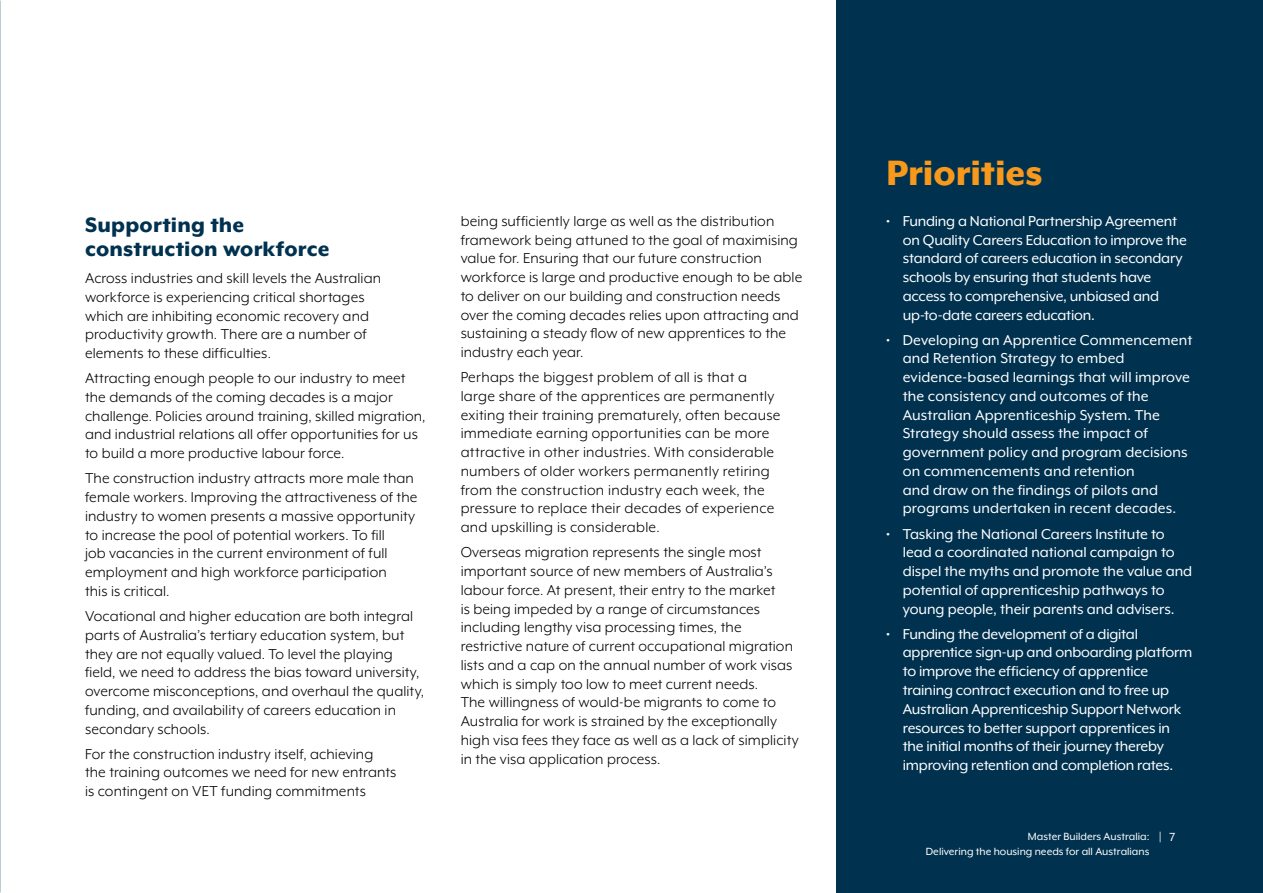
<style>
.page{position:relative;width:1263px;height:893px;background:#fff}
.page>*{position:absolute;margin:0;border:0;box-sizing:border-box;transform-origin:0 0}
.Title_yellow{font:800 40.5px "Mr Eaves XL Mod OT";color:#f8991c}
.Body_-_title{font:800 24px/24px "Mr Eaves XL Mod OT";letter-spacing:.01em;color:#003250}
.Body{font:16.5px/18.8px "Mr Eaves XL Mod OT";letter-spacing:.01em;color:#000}
.t1{font:16.5px/18.8px "Mr Eaves XL Mod OT";letter-spacing:-.01em;color:#fff}
.Header{font:13.5px "Mr Eaves XL Mod OT";color:#fff}
.Header_-_title{font:12px "Mr Eaves XL Mod OT";color:#fff}
</style>
<div class="page">
<div style="left:836px;top:0;width:427px;height:893px;background:#003250"></div>
<p class="Body_-_title" style="left:85px;top:213px;width:246px">Supporting the construction workforce</p>
<p class="Body" style="left:85px;top:269px;width:298px">Across industries and skill levels the Australian workforce is experiencing critical shortages which are inhibiting economic recovery and productivity growth. There are a number of elements to these difficulties.</p>
<p class="Body" style="left:85px;top:369px;width:342px">Attracting enough people to our industry to meet the demands of the coming decades is a major challenge. Policies around training, skilled migration, and industrial relations all offer opportunities for us to build a more productive labour force.</p>
<p class="Body" style="left:85px;top:469px;width:334px">The construction industry attracts more male than female workers. Improving the attractiveness of the industry to women presents a massive opportunity to increase the pool of potential workers. To fill<br>job vacancies in the current environment of full employment and high workforce participation<br>this is critical.</p>
<p class="Body" style="left:85px;top:607px;width:341px">Vocational and higher education are both integral parts of Australia’s tertiary education system, but they are not equally valued. To level the playing field, we need to address the bias toward university, overcome misconceptions, and overhaul the quality, funding, and availability of careers education in secondary schools.</p>
<p class="Body" style="left:85px;top:744px;width:313px">For the construction industry itself, achieving the training outcomes we need for new entrants is contingent on VET funding commitments</p>
<p class="Body" style="left:461px;top:211px;width:343px">being sufficiently large as well as the distribution framework being attuned to the goal of maximising value for. Ensuring that our future construction workforce is large and productive enough to be able to deliver on our building and construction needs over the coming decades relies upon attracting and sustaining a steady flow of new apprentices to the industry each year.</p>
<p class="Body" style="left:461px;top:368px;width:321px">Perhaps the biggest problem of all is that a large share of the apprentices are permanently exiting their training prematurely, often because immediate earning opportunities can be more attractive in other industries. With considerable numbers of older workers permanently retiring from the construction industry each week, the pressure to replace their decades of experience and upskilling is considerable.</p>
<p class="Body" style="left:461px;top:543px;width:340px">Overseas migration represents the single most important source of new members of Australia’s labour force. At present, their entry to the market<br>is being impeded by a range of circumstances including lengthy visa processing times, the restrictive nature of current occupational migration lists and a cap on the annual number of work visas which is simply too low to meet current needs.<br>The willingness of would-be migrants to come to Australia for work is strained by the exceptionally high visa fees they face as well as a lack of simplicity in the visa application process.</p>
<p class="Title_yellow" style="left:886px;top:153px;width:158px">Priorities</p>
<p class="t1" style="left:903px;top:211px;width:286px;text-indent:-16px">• Funding a National Partnership Agreement on Quality Careers Education to improve the standard of careers education in secondary schools by ensuring that students have access to comprehensive, unbiased and up-to-date careers education.</p>
<p class="t1" style="left:903px;top:330px;width:291px;text-indent:-16px">• Developing an Apprentice Commencement and Retention Strategy to embed evidence-based learnings that will improve the consistency and outcomes of the Australian Apprenticeship System. The Strategy should assess the impact of government policy and program decisions on commencements and retention<br>and draw on the findings of pilots and programs undertaken in recent decades.</p>
<p class="t1" style="left:903px;top:524px;width:291px;text-indent:-16px">• Tasking the National Careers Institute to lead a coordinated national campaign to dispel the myths and promote the value and potential of apprenticeship pathways to young people, their parents and advisers.</p>
<p class="t1" style="left:903px;top:624px;width:291px;text-indent:-16px">• Funding the development of a digital apprentice sign-up and onboarding platform to improve the efficiency of apprentice training contract execution and to free up Australian Apprenticeship Support Network resources to better support apprentices in the initial months of their journey thereby improving retention and completion rates.</p>
<p class="Header_-_title" style="left:1028px;top:831px;width:123px">Master Builders Australia:</p>
<p class="Header" style="left:1159px;top:831px;width:18px">| 7</p>
<p class="Header_-_title" style="left:926px;top:845px;width:225px">Delivering the housing needs for all Australians</p>
</div>
